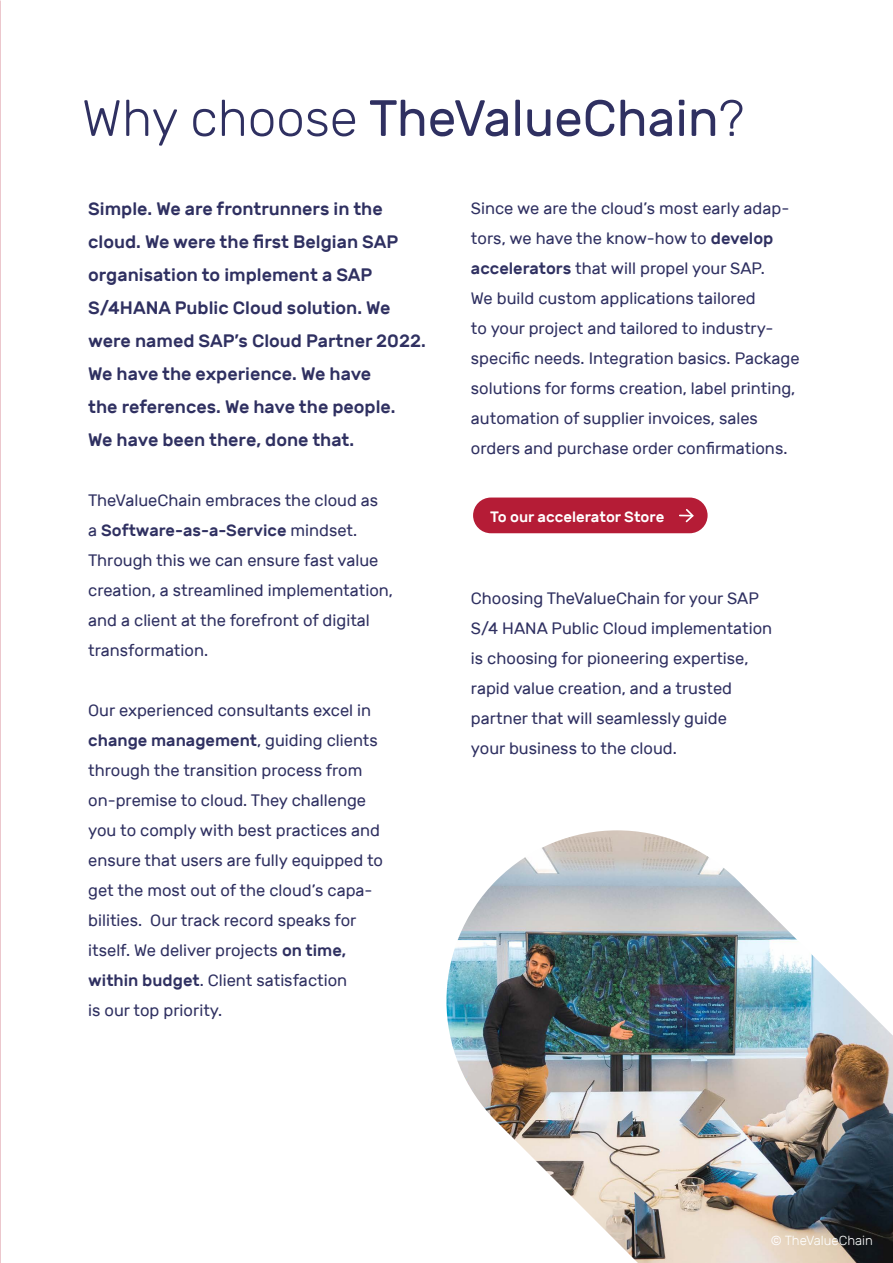
<style>
.page{position:relative;width:893px;height:1263px;background:#fff}
.page>*{position:absolute;margin:0;border:0;box-sizing:border-box;transform-origin:0 0}
.t1{font:51px "Rubik";color:#2f3061}
.t2{font:500 18px/33px "Rubik";color:#2f3061}
.t3{font:16.5px/30px "Rubik";color:#2f3061}
.t4{font:500 15px "Rubik";color:#fff}
.t5{font:300 13.2px "Rubik";color:#fff}
.s1{font-weight:300}
.s2{font-weight:500}
</style>
<div class="page">
<img style="left:446px;top:830px;width:447px;height:433px">
<div style="left:473px;top:497px;width:235px;height:36px;background:#b51c36;border-radius:18px"></div>
<svg style="left:680px;top:509px;width:14px;height:14px"></svg>
<h1 class="t1" style="left:82px;top:90px;width:664px"><span class="s1">Why choose</span> TheValueChain<span class="s1">?</span></h1>
<p class="t2" style="left:88px;top:193px;width:339px">Simple. We are frontrunners in the cloud. We were the first Belgian SAP organisation to implement a SAP S/4HANA Public Cloud solution. We were named SAP’s Cloud Partner 2022.<br>We have the experience. We have<br>the references. We have the people.<br>We have been there, done that.</p>
<p class="t3" style="left:88px;top:486px;width:306px">TheValueChain embraces the cloud as<br>a <span class="s2">Software-as-a-Service</span> mindset.<br>Through this we can ensure fast value creation, a streamlined implementation, and a client at the forefront of digital transformation.</p>
<p class="t3" style="left:88px;top:696px;width:296px">Our experienced consultants excel in <span class="s2">change management</span>, guiding clients through the transition process from on-premise to cloud. They challenge you to comply with best practices and ensure that users are fully equipped to get the most out of the cloud’s capa&shy;bilities. Our track record speaks for itself. We deliver projects <span class="s2">on time, within budget</span>. Client satisfaction<br>is our top priority.</p>
<p class="t3" style="left:471px;top:194px;width:330px">Since we are the cloud’s most early adap&shy;tors, we have the know-how to <span class="s2">develop accelerators</span> that will propel your SAP.<br>We build custom applications tailored<br>to your project and tailored to industry&shy;specific needs. Integration basics. Package solutions for forms creation, label printing, automation of supplier invoices, sales orders and purchase order confirmations.</p>
<p class="t4" style="left:490px;top:508px;width:175px">To our accelerator Store</p>
<p class="t3" style="left:471px;top:584px;width:303px">Choosing TheValueChain for your SAP S/4 HANA Public Cloud implementation is choosing for pioneering expertise, rapid value creation, and a trusted partner that will seamlessly guide<br>your business to the cloud.</p>
<p class="t5" style="left:771px;top:1233px;width:104px">© TheValueChain</p>
</div>
